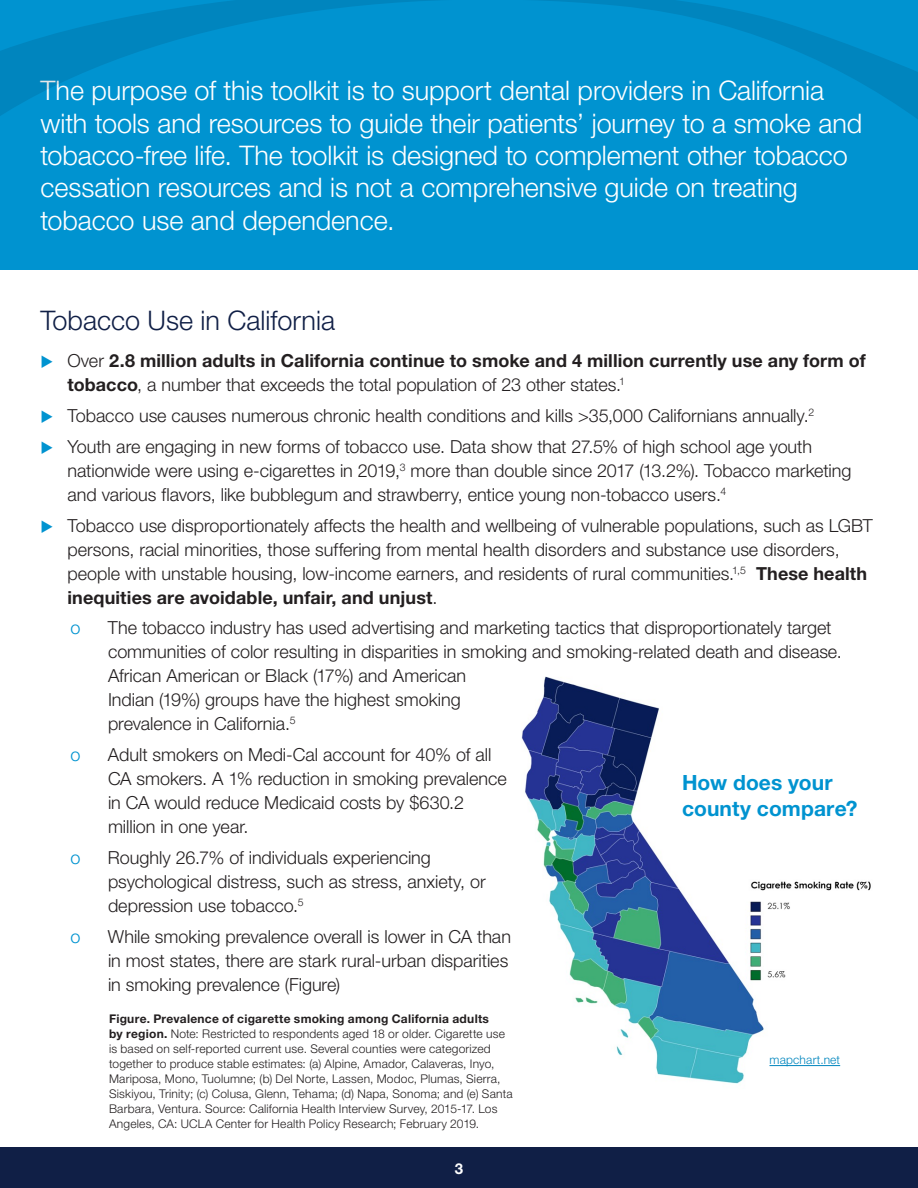
<style>
.page{position:relative;width:918px;height:1188px;background:#fff}
.page>*{position:absolute;margin:0;border:0;box-sizing:border-box;transform-origin:0 0}
.Large_white{font:300 27px/32.4px "Helvetica Neue LT Std";letter-spacing:-.005em;color:#fff}
.Heading1{font:300 27px "Helvetica Neue LT Std";color:#101f46}
.Heading1-2{font:700 21px/25.2px "Helvetica Neue LT Std";letter-spacing:.005em;color:#0093d0}
.Bullet{font:300 18px/24px "Helvetica Neue LT Std";color:#231f20}
.indent_bullet{font:300 18px/24px "Helvetica Neue LT Std";color:#231f20}
.Bullet-2{font:700 18px/24px "Helvetica Neue LT Std";letter-spacing:.005em;color:#231f20}
.indent_bullet-2{font:300 18px "Helvetica Neue LT Std";color:#0093d0}
.t1{font:700 15px "Helvetica Neue LT Std";color:#fff}
.text{font:300 12px/15px "Helvetica Neue LT Std";letter-spacing:.015em;color:#231f20}
.t2{font:300 12px "Helvetica Neue LT Std";letter-spacing:.015em;color:#0086be}
.s1{color:#0093d0}
.s2{font-weight:300}
.s3{font-weight:700}
</style>
<div class="page">
<img style="left:521px;top:676px;width:350px;height:408px">
<hr style="left:770px;top:1065px;width:70px;height:1px;background:#0086be">
<div style="left:0;top:1147px;width:918px;height:41px;background:#101f46"></div>
<svg style="left:0;top:0;width:918px;height:270px;background:#0091ce"></svg>
<p class="Large_white" style="left:40px;top:74px;width:823px">The purpose of this toolkit is to support dental providers in California with tools and resources to guide their patients’ journey to a smoke and tobacco-free life. The toolkit is designed to complement other tobacco cessation resources and is not a comprehensive guide on treating tobacco use and dependence.</p>
<p class="Heading1" style="left:40px;top:304px;width:296px">Tobacco Use in California</p>
<p class="Bullet-2" style="left:68px;top:348px;width:800px;text-indent:-27px"><span class="s1">◆</span> <span class="s2">Over</span> 2.8 million adults in California continue to smoke and 4 million currently use any form of tobacco<span class="s2">, a number that exceeds the total population of 23 other states.</span><sup>1</sup></p>
<p class="Bullet" style="left:40px;top:403px;width:775px"><span class="s1">◆</span> Tobacco use causes numerous chronic health conditions and kills &gt;35,000 Californians annually.<sup>2</sup></p>
<p class="Bullet" style="left:67px;top:434px;width:785px;text-indent:-27px"><span class="s1">◆</span> Youth are engaging in new forms of tobacco use. Data show that 27.5% of high school age youth nationwide were using e-cigarettes in 2019,<sup>3</sup> more than double since 2017 (13.2%). Tobacco marketing and various flavors, like bubblegum and strawberry, entice young non-tobacco users.<sup>4</sup></p>
<p class="Bullet" style="left:68px;top:513px;width:807px;text-indent:-27px"><span class="s1">◆</span> Tobacco use disproportionately affects the health and wellbeing of vulnerable populations, such as LGBT persons, racial minorities, those suffering from mental health disorders and substance use disorders, people with unstable housing, low-income earners, and residents of rural communities.<sup>1,5</sup> <span class="s3">These health inequities are avoidable, unfair, and unjust</span>.</p>
<p class="indent_bullet-2" style="left:70px;top:617px;width:12px">o</p>
<p class="indent_bullet" style="left:108px;top:616px;width:735px">The tobacco industry has used advertising and marketing tactics that disproportionately target communities of color resulting in disparities in smoking and smoking-related death and disease.<br>African American or Black (17%) and American<br>Indian (19%) groups have the highest smoking<br>prevalence in California.<sup>5</sup></p>
<p class="indent_bullet-2" style="left:70px;top:744px;width:12px">o</p>
<p class="indent_bullet" style="left:108px;top:742px;width:400px">Adult smokers on Medi-Cal account for 40% of all CA smokers. A 1% reduction in smoking prevalence in CA would reduce Medicaid costs by $630.2 million in one year.</p>
<p class="indent_bullet-2" style="left:70px;top:846px;width:12px">o</p>
<p class="indent_bullet" style="left:108px;top:845px;width:379px">Roughly 26.7% of individuals experiencing psychological distress, such as stress, anxiety, or depression use tobacco.<sup>5</sup></p>
<p class="indent_bullet-2" style="left:70px;top:925px;width:12px">o</p>
<p class="indent_bullet" style="left:108px;top:924px;width:405px">While smoking prevalence overall is lower in CA than in most states, there are stark rural-urban disparities in smoking prevalence (Figure)</p>
<p class="text" style="left:109px;top:1011px;width:405px"><span class="s3">Figure. Prevalence of cigarette smoking among California adults<br>by region.</span> Note: Restricted to respondents aged 18 or older. Cigarette use is based on self-reported current use. Several counties were categorized together to produce stable estimates: (a) Alpine, Amador, Calaveras, Inyo, Mariposa, Mono, Tuolumne; (b) Del Norte, Lassen, Modoc, Plumas, Sierra, Siskiyou, Trinity; (c) Colusa, Glenn, Tehama; (d) Napa, Sonoma; and (e) Santa Barbara, Ventura. Source: California Health Interview Survey, 2015-17. Los Angeles, CA: UCLA Center for Health Policy Research; February 2019.</p>
<p class="Heading1-2" style="left:682px;top:770px;width:177px">How does your county compare?</p>
<p class="t2" style="left:770px;top:1053px;width:72px">mapchart.net</p>
<p class="t1" style="left:455px;top:1159px;width:10px">3</p>
</div>
